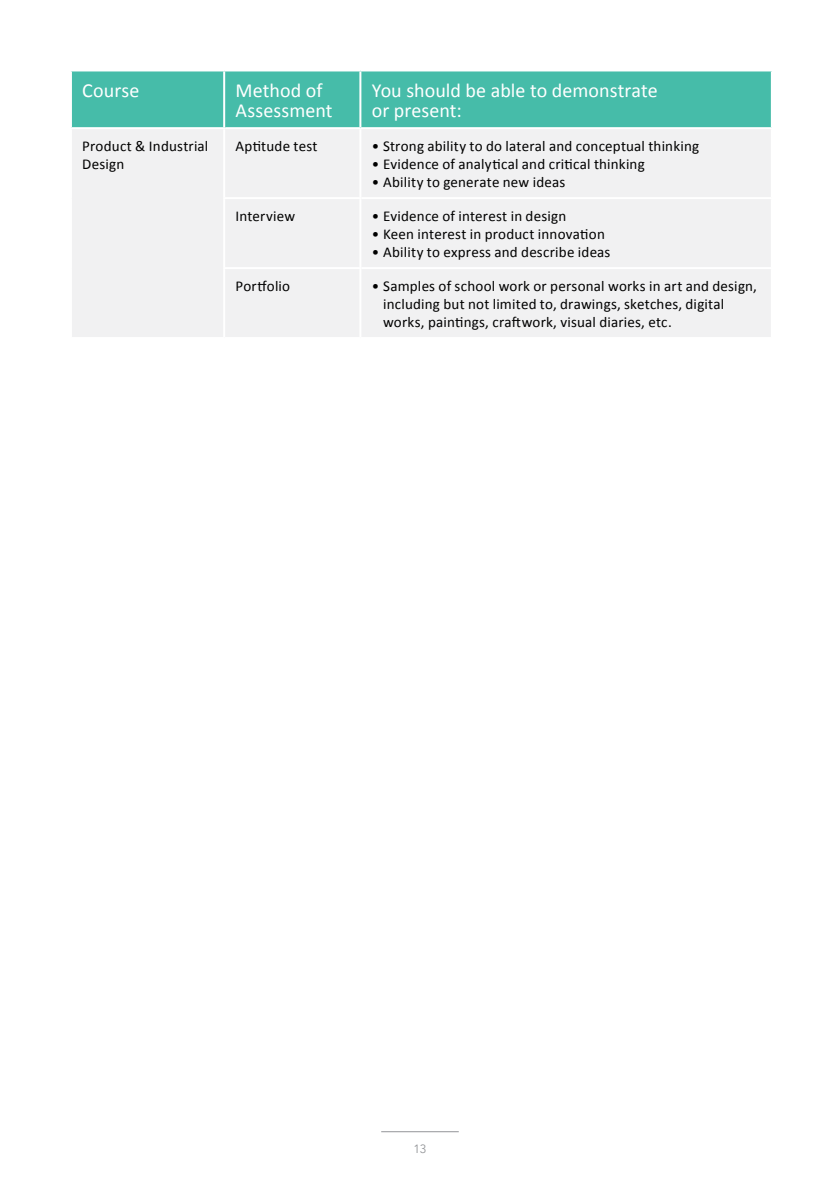
<style>
.page{position:relative;width:840px;height:1191px;background:#fff}
.page>*{position:absolute;margin:0;border:0;box-sizing:border-box;transform-origin:0 0}
.t1{font:20px/20px "Calibri";letter-spacing:.005em;color:#fff}
.t2{font:15px/18px "Calibri";letter-spacing:.015em;color:#000}
.t3{font:12px "Avenir";color:#939598}
</style>
<div class="page">
<div style="left:72px;top:71px;width:698px;height:56px;background:#46bca9"></div>
<div style="left:71px;top:128px;width:153px;height:210px;background:#f1f1f2"></div>
<div style="left:225px;top:129px;width:134px;height:208px;background:#f1f1f2"></div>
<div style="left:362px;top:129px;width:408px;height:208px;background:#f1f1f2"></div>
<hr style="left:223px;top:71px;width:2px;height:56px;background:#fff">
<hr style="left:359px;top:71px;width:2px;height:56px;background:#fff">
<hr style="left:223px;top:129px;width:2px;height:68px;background:#fff">
<hr style="left:223px;top:197px;width:138px;height:2px;background:#fff">
<hr style="left:223px;top:199px;width:2px;height:68px;background:#fff">
<hr style="left:223px;top:269px;width:2px;height:68px;background:#fff">
<hr style="left:70px;top:127px;width:155px;height:2px;background:#fff">
<hr style="left:70px;top:129px;width:2px;height:69px;background:#fff">
<hr style="left:70px;top:198px;width:2px;height:70px;background:#fff">
<hr style="left:70px;top:268px;width:2px;height:69px;background:#fff">
<hr style="left:70px;top:337px;width:154px;height:2px;background:#fff">
<hr style="left:361px;top:197px;width:411px;height:2px;background:#fff">
<hr style="left:361px;top:267px;width:411px;height:2px;background:#fff">
<hr style="left:223px;top:267px;width:138px;height:2px;background:#fff">
<hr style="left:381px;top:1131px;width:77px;height:1px;background:#939598">
<h1 class="t1" style="left:82px;top:79px;width:59px">Course</h1>
<h1 class="t1" style="left:235px;top:79px;width:99px">Method of<br>Assessment</h1>
<h1 class="t1" style="left:371px;top:79px;width:287px">You should be able to demonstrate or present:</h1>
<p class="t2" style="left:82px;top:136px;width:127px">Product &amp; Industrial<br>Design</p>
<p class="t2" style="left:235px;top:136px;width:84px">Aptitude test</p>
<p class="t2" style="left:371px;top:136px;width:329px">• Strong ability to do lateral and conceptual thinking</p>
<p class="t2" style="left:371px;top:154px;width:274px">• Evidence of analytical and critical thinking</p>
<p class="t2" style="left:371px;top:172px;width:195px">• Ability to generate new ideas</p>
<p class="t2" style="left:235px;top:206px;width:61px">Interview</p>
<p class="t2" style="left:371px;top:206px;width:196px">• Evidence of interest in design</p>
<p class="t2" style="left:371px;top:224px;width:234px">• Keen interest in product innovation</p>
<p class="t2" style="left:371px;top:242px;width:240px">• Ability to express and describe ideas</p>
<p class="t2" style="left:235px;top:276px;width:56px">Portfolio</p>
<p class="t2" style="left:383px;top:276px;width:375px;text-indent:-11px">• Samples of school work or personal works in art and design, including but not limited to, drawings, sketches, digital works, paintings, craftwork, visual diaries, etc.</p>
<p class="t3" style="left:413px;top:1141px;width:14px">13</p>
</div>
